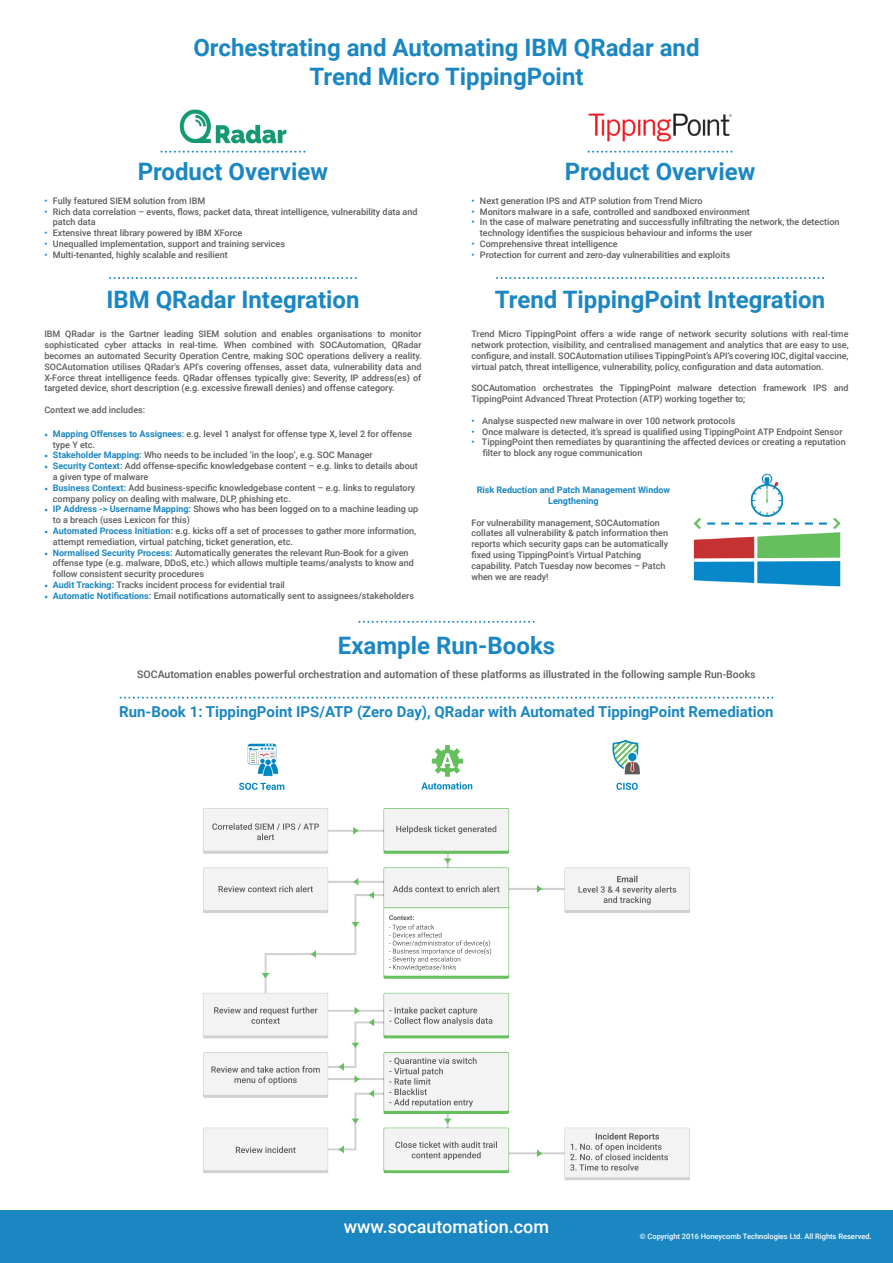
<style>
.page{position:relative;width:893px;height:1263px;background:#fff}
.page>*{position:absolute;margin:0;border:0;box-sizing:border-box;transform-origin:0 0}
.t1{font:700 24px/28.8px "Roboto";color:#1b87c2;text-align:center}
.t2{font:500 18px "Roboto";color:#fff}
.t3{font:700 15px "Roboto";color:#1b87c2}
.t4{font:500 10.5px "Roboto";color:#5c5c5c}
.t5{font:500 9px/10.8px "Roboto";color:#5c5c5c}
.Paragraph_Style_1{font:500 9px/10.8px "Roboto";color:#5d5d5d;text-align:justify}
.t6{font:700 9px/10.8px "Roboto";color:#1986c2;text-align:center}
.t7{font:500 7.5px "Roboto";color:#fff}
.s1{color:#1b87c2}
.s2{color:#5c5c5c}
.s3{font-family:"Minion Pro";font-weight:700;color:#1b87c2}
.s4{font-weight:700;color:#1b87c2}
.s5{color:#1986c2}
</style>
<div class="page">
<div style="left:0;top:1210px;width:893px;height:53px;background:#1b87c2"></div>
<img style="left:179px;top:109px;width:108px;height:35px">
<img style="left:588px;top:113px;width:144px;height:29px">
<svg style="left:588px;top:151px;width:144px;height:2px"></svg>
<svg style="left:160px;top:151px;width:145px;height:2px"></svg>
<svg style="left:496px;top:277px;width:328px;height:2px"></svg>
<svg style="left:109px;top:277px;width:248px;height:2px"></svg>
<svg style="left:358px;top:621px;width:177px;height:2px"></svg>
<img style="left:203px;top:739px;width:487px;height:442px">
<svg style="left:120px;top:697px;width:653px;height:2px"></svg>
<img style="left:693px;top:473px;width:148px;height:114px">
<p class="t1" style="left:193px;top:32px;width:508px">Orchestrating and Automating IBM QRadar and<br>Trend Micro TippingPoint</p>
<p class="t1" style="left:138px;top:156px;width:192px">Product Overview</p>
<p class="t1" style="left:565px;top:156px;width:192px">Product Overview</p>
<p class="t5" style="left:44px;top:195px;width:162px"><span class="s1">•</span> Fully featured SIEM solution from IBM</p>
<p class="t5" style="left:53px;top:206px;width:366px;text-indent:-9px"><span class="s1">•</span> Rich data correlation – events, flows, packet data, threat intelligence, vulnerability data and patch data</p>
<p class="t5" style="left:44px;top:227px;width:199px"><span class="s1">•</span> Extensive threat library powered by IBM XForce</p>
<p class="t5" style="left:44px;top:238px;width:242px"><span class="s1">•</span> Unequalled implementation, support and training services</p>
<p class="t5" style="left:44px;top:249px;width:185px"><span class="s1">•</span> Multi-tenanted, highly scalable and resilient</p>
<p class="t5" style="left:471px;top:195px;width:233px"><span class="s1">•</span> Next generation IPS and ATP solution from Trend Micro</p>
<p class="t5" style="left:471px;top:206px;width:280px"><span class="s1">•</span> Monitors malware in a safe, controlled and sandboxed environment</p>
<p class="t5" style="left:480px;top:216px;width:361px;text-indent:-9px"><span class="s1">•</span> In the case of malware penetrating and successfully infiltrating the network, the detection technology identifies the suspicious behaviour and informs the user</p>
<p class="t5" style="left:471px;top:238px;width:148px"><span class="s1">•</span> Comprehensive threat intelligence</p>
<p class="t5" style="left:471px;top:249px;width:260px"><span class="s1">•</span> Protection for current and zero-day vulnerabilities and exploits</p>
<p class="t1" style="left:106px;top:284px;width:255px">IBM QRadar Integration</p>
<p class="t1" style="left:495px;top:284px;width:332px">Trend TippingPoint Integration</p>
<p class="Paragraph_Style_1" style="left:44px;top:328px;width:379px">IBM QRadar is the Gartner leading SIEM solution and enables organisations to monitor sophisticated cyber attacks in real-time. When combined with SOCAutomation, QRadar becomes an automated Security Operation Centre, making SOC operations delivery a reality.<br>SOCAutomation utilises QRadar's API's covering offenses, asset data, vulnerability data and X-Force threat intelligence feeds. <span class="s2">QRadar offenses typically give: Severity, IP address(es) of targeted device, short description (e.g. excessive firewall denies) and offense category.</span></p>
<p class="t5" style="left:44px;top:404px;width:102px">Context we add includes:</p>
<p class="t5" style="left:53px;top:428px;width:360px;text-indent:-9px"><span class="s3">•</span> <span class="s4">Mapping Offenses to Assignees</span><span class="s1">:</span> e.g. level 1 analyst for offense type X, level 2 for offense type Y etc.</p>
<p class="t5" style="left:44px;top:449px;width:330px"><span class="s3">•</span> <span class="s4">Stakeholder Mapping:</span> Who needs to be included ‘in the loop’, e.g. SOC Manager</p>
<p class="t5" style="left:53px;top:460px;width:366px;text-indent:-9px"><span class="s3">•</span> <span class="s4">Security Context:</span> Add offense-specific knowledgebase content – e.g. links to details about a given type of malware</p>
<p class="t5" style="left:53px;top:482px;width:364px;text-indent:-9px"><span class="s3">•</span> <span class="s4">Business Context:</span> Add business-specific knowledgebase content – e.g. links to regulatory company policy on dealing with malware, DLP, phishing etc.</p>
<p class="t5" style="left:53px;top:503px;width:367px;text-indent:-9px"><span class="s3">•</span> <span class="s4">IP Address -&gt; Username Mapping:</span> Shows who has been logged on to a machine leading up to a breach (uses Lexicon for this)</p>
<p class="t5" style="left:53px;top:525px;width:365px;text-indent:-9px"><span class="s3">•</span> <span class="s4">Automated Process Initiation:</span> e.g. kicks off a set of processes to gather more information, attempt remediation, virtual patching, ticket generation, etc.</p>
<p class="t5" style="left:53px;top:547px;width:363px;text-indent:-9px"><span class="s3">•</span> <span class="s4">Normalised Security Process:</span> Automatically generates the relevant Run-Book for a given offense type (e.g. malware, DDoS, etc.) which allows multiple teams/analysts to know and follow consistent security procedures</p>
<p class="t5" style="left:44px;top:579px;width:242px"><span class="s3">•</span> <span class="s4">Audit Tracking:</span> Tracks incident process for evidential trail</p>
<p class="t5" style="left:44px;top:590px;width:371px"><span class="s3">•</span> <span class="s4">Automatic Notifications:</span> Email notifications automatically sent to assignees/stakeholders</p>
<p class="Paragraph_Style_1" style="left:471px;top:328px;width:379px">Trend Micro TippingPoint offers a wide range of network security solutions with real-time network protection, visibility, and centralised management and analytics that are easy to use, configure, and install. SOCAutomation utilises TippingPoint’s API’s covering IOC, digital vaccine, virtual patch, threat intelligence, vulnerability, policy, configuration and data automation.</p>
<p class="Paragraph_Style_1" style="left:471px;top:382px;width:379px">SOCAutomation orchestrates the TippingPoint malware detection framework IPS and<br>TippingPoint Advanced Threat Protection (ATP) working together to;</p>
<p class="Paragraph_Style_1" style="left:471px;top:415px;width:265px"><span class="s5">•</span> Analyse suspected new malware in over 100 network protocols</p>
<p class="Paragraph_Style_1" style="left:471px;top:426px;width:373px"><span class="s5">•</span> Once malware is detected, it’s spread is qualified using TippingPoint ATP Endpoint Sensor</p>
<p class="Paragraph_Style_1" style="left:471px;top:436px;width:376px"><span class="s5">•</span> TippingPoint then remediates by quarantining the affected devices or creating a reputation</p>
<p class="Paragraph_Style_1" style="left:483px;top:447px;width:161px">filter to block any rogue communication</p>
<p class="t6" style="left:477px;top:484px;width:195px">Risk Reduction and Patch Management Window<br>Lengthening</p>
<p class="Paragraph_Style_1" style="left:471px;top:517px;width:198px;text-align:left">For vulnerability management, SOCAutomation collates all vulnerability &amp; patch information then reports which security gaps can be automatically fixed using TippingPoint’s Virtual Patching capability. Patch Tuesday now becomes – Patch when we are ready!</p>
<p class="t1" style="left:338px;top:630px;width:219px">Example Run-Books</p>
<p class="t4" style="left:137px;top:666px;width:620px">SOCAutomation enables powerful orchestration and automation of these platforms as illustrated in the following sample Run-Books</p>
<p class="t3" style="left:119px;top:701px;width:656px">Run-Book 1: TippingPoint IPS/ATP (Zero Day), QRadar with Automated TippingPoint Remediation</p>
<p class="t2" style="left:344px;top:1214px;width:207px">www.socautomation.com</p>
<p class="t7" style="left:640px;top:1230px;width:233px">© Copyright 2016 Honeycomb Technologies Ltd. All Rights Reserved.</p>
</div>
